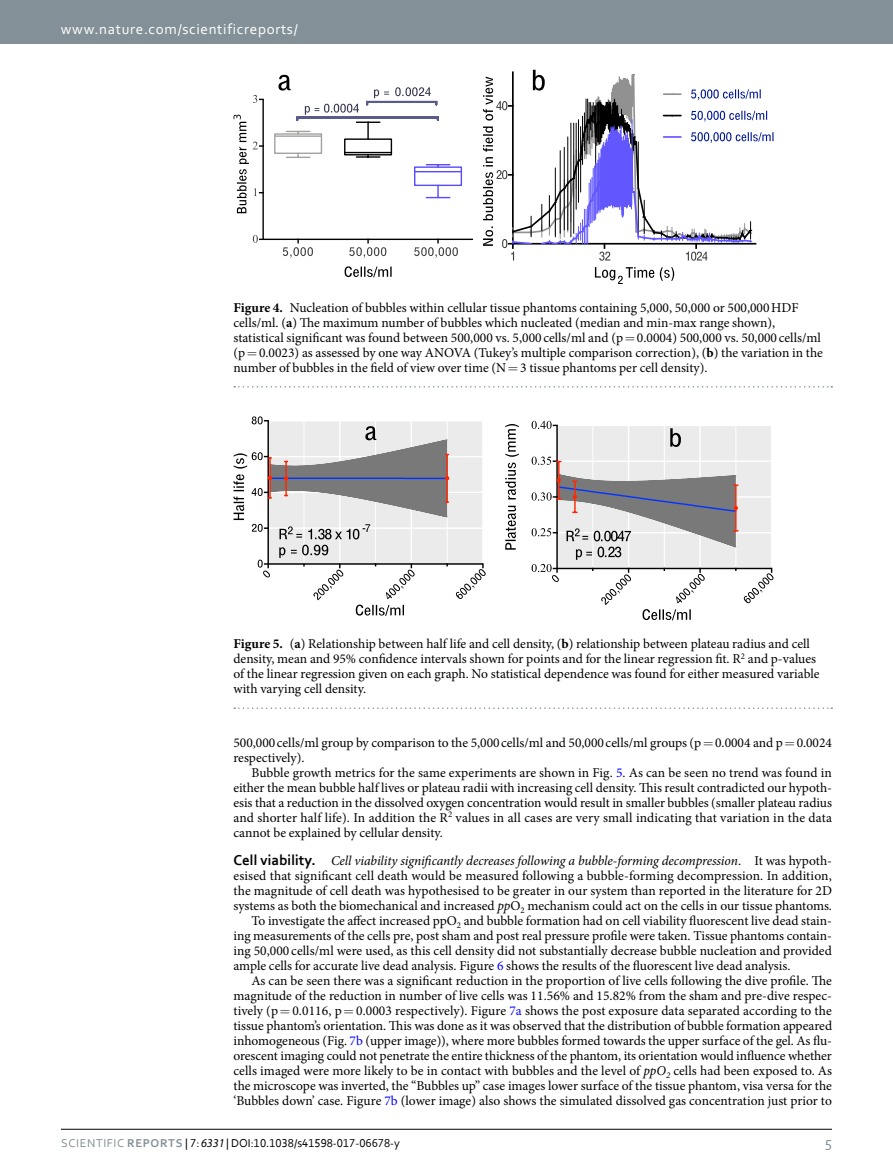
<style>
.page{position:relative;width:893px;height:1174px;background:#fff}
.page>*{position:absolute;margin:0;border:0;box-sizing:border-box;transform-origin:0 0}
.t1{font:15px "Corbel 2";letter-spacing:.045em;color:#fff}
.t2{font:15px "Corbel 2";color:#839097}
.t3{font:13.5px/15px "Minion Pro";color:#000}
.t4{font:italic 13.5px "Minion Pro";letter-spacing:-.01em;color:#000}
.t5{font:12px "Corbel";color:#000}
.s1{font-weight:700}
.s2{color:#00f}
.s3{font-family:"Corbel";font-weight:700;font-style:normal;font-size:15px}
.s4{font-style:normal}
.s5{font-style:italic}
.s6{font-family:"Corbel 2";color:#839097}
.s7{font-family:"Corbel Bold 2";color:#839097}
.s8{font-family:"Myriad Pro";font-style:italic}
</style>
<div class="page">
<div style="left:0;top:0;width:893px;height:43px;background:#839097"></div>
<hr style="left:61px;top:1129px;width:771px;height:1px;background:#000">
<svg style="left:595px;top:267px;width:79px;height:17px"></svg>
<hr style="left:263px;top:239px;width:210px;height:1px;background:#000">
<svg style="left:283px;top:240px;width:175px;height:18px"></svg>
<hr style="left:262px;top:99px;width:2px;height:140px;background:#000">
<svg style="left:253px;top:235px;width:10px;height:8px"></svg>
<svg style="left:253px;top:95px;width:10px;height:8px"></svg>
<div style="left:274px;top:133px;width:48px;height:21px;border:1px solid #a3a2a1"></div>
<hr style="left:275px;top:135px;width:46px;height:2px;background:#a3a2a1">
<svg style="left:286px;top:131px;width:24px;height:3px"></svg>
<svg style="left:286px;top:153px;width:24px;height:5px"></svg>
<div style="left:344px;top:138px;width:48px;height:17px;border:1px solid #000"></div>
<hr style="left:345px;top:152px;width:46px;height:1px;background:#000">
<svg style="left:356px;top:122px;width:24px;height:17px"></svg>
<hr style="left:356px;top:156px;width:24px;height:2px;background:#000">
<div style="left:414px;top:166px;width:48px;height:20px;border:1px solid #574aff"></div>
<hr style="left:415px;top:171px;width:46px;height:1px;background:#574aff">
<svg style="left:426px;top:164px;width:24px;height:3px"></svg>
<svg style="left:426px;top:185px;width:24px;height:13px"></svg>
<svg style="left:345px;top:266px;width:47px;height:11px"></svg>
<svg style="left:233px;top:115px;width:30px;height:98px"></svg>
<div style="left:296px;top:116px;width:143px;height:5px;border:2px solid #595b8b"></div>
<svg style="left:305px;top:104px;width:54px;height:11px"></svg>
<div style="left:366px;top:101px;width:71px;height:5px;border:2px solid #595b8b"></div>
<svg style="left:374px;top:87px;width:57px;height:11px"></svg>
<svg style="left:278px;top:75px;width:13px;height:16px"></svg>
<svg style="left:483px;top:70px;width:290px;height:191px"></svg>
<svg style="left:234px;top:386px;width:598px;height:1px"></svg>
<div style="left:268px;top:421px;width:215px;height:143px;background:#ebebeb"></div>
<hr style="left:482px;top:421px;width:2px;height:143px;background:#fff">
<hr style="left:269px;top:527px;width:213px;height:2px;background:#fff">
<hr style="left:269px;top:491px;width:213px;height:2px;background:#fff">
<hr style="left:269px;top:456px;width:213px;height:1px;background:#fff">
<hr style="left:268px;top:563px;width:215px;height:1px;background:#000">
<svg style="left:455px;top:564px;width:31px;height:35px"></svg>
<div style="left:557px;top:425px;width:215px;height:144px;background:#ebebeb"></div>
<hr style="left:592px;top:426px;width:1px;height:143px;background:#fff">
<hr style="left:664px;top:426px;width:1px;height:143px;background:#fff">
<hr style="left:735px;top:426px;width:1px;height:143px;background:#fff">
<hr style="left:628px;top:426px;width:1px;height:142px;background:#fff">
<hr style="left:699px;top:426px;width:2px;height:142px;background:#fff">
<hr style="left:771px;top:426px;width:1px;height:142px;background:#fff">
<hr style="left:558px;top:460px;width:213px;height:2px;background:#fff">
<hr style="left:558px;top:425px;width:213px;height:1px;background:#fff">
<hr style="left:556px;top:425px;width:2px;height:143px;background:#000">
<svg style="left:532px;top:421px;width:25px;height:8px"></svg>
<svg style="left:532px;top:456px;width:29px;height:9px"></svg>
<hr style="left:558px;top:461px;width:2px;height:38px;background:#ff2600">
<svg style="left:505px;top:424px;width:14px;height:125px"></svg>
<svg style="left:532px;top:474px;width:241px;height:146px"></svg>
<svg style="left:233px;top:416px;width:216px;height:200px"></svg>
<svg style="left:670px;top:428px;width:11px;height:19px"></svg>
<svg style="left:234px;top:707px;width:598px;height:2px"></svg>
<p class="t1" style="left:61px;top:19px;width:238px">www.nature.com/scientificreports/</p>
<p class="t3" style="left:233px;top:300px;width:591px"><span class="s1">Figure 4.</span> Nucleation of bubbles within cellular tissue phantoms containing 5,000, 50,000 or 500,000HDF cells/ml. (<span class="s1">a</span>) The maximum number of bubbles which nucleated (median and min-max range shown), statistical significant was found between 500,000 vs. 5,000 cells/ml and (p 0.0004) 500,000 vs. 50,000 cells/ml (p 0.0023) as assessed by one way ANOVA (Tukey’s multiple comparison correction), (<span class="s1">b</span>) the variation in the number of bubbles in the field of view over time (N 3 tissue phantoms per cell density).</p>
<p class="t3" style="left:233px;top:636px;width:588px"><span class="s1">Figure 5.</span> (<span class="s1">a</span>) Relationship between half life and cell density, (<span class="s1">b</span>) relationship between plateau radius and cell density, mean and 95% confidence intervals shown for points and for the linear regression fit. R<sup>2</sup> and p-values of the linear regression given on each graph. No statistical dependence was found for either measured variable with varying cell density.</p>
<p class="t3" style="left:233px;top:735px;width:600px">500,000 cells/ml group by comparison to the 5,000 cells/ml and 50,000 cells/ml groups (p 0.0004 and p 0.0024 respectively).</p>
<p class="t3" style="left:233px;top:765px;width:600px;text-align:justify;text-indent:18px">Bubble growth metrics for the same experiments are shown in Fig. <span class="s2">5</span>. As can be seen no trend was found in either the mean bubble half lives or plateau radii with increasing cell density. This result contradicted our hypoth&shy;esis that a reduction in the dissolved oxygen concentration would result in smaller bubbles (smaller plateau radius and shorter half life). In addition the R<sup>2</sup> values in all cases are very small indicating that variation in the data cannot be explained by cellular density.</p>
<p class="t4" style="left:233px;top:851px;width:600px"><span class="s3">Cell viability.</span> Cell viability significantly decreases following a bubble-forming decompression<span class="s4">. It was hypoth-</span></p>
<p class="t3" style="left:233px;top:868px;width:600px">esised that significant cell death would be measured following a bubble-forming decompression. In addition,</p>
<p class="t3" style="left:233px;top:883px;width:600px">the magnitude of cell death was hypothesised to be greater in our system than reported in the literature for 2D</p>
<p class="t3" style="left:233px;top:898px;width:600px">systems as both the biomechanical and increased <span class="s5">pp</span>O<sub>2</sub> mechanism could act on the cells in our tissue phantoms.</p>
<p class="t3" style="left:251px;top:913px;width:582px">To investigate the affect increased ppO<sub>2</sub> and bubble formation had on cell viability fluorescent live dead stain-</p>
<p class="t3" style="left:233px;top:928px;width:600px">ing measurements of the cells pre, post sham and post real pressure profile were taken. Tissue phantoms contain-</p>
<p class="t3" style="left:233px;top:943px;width:600px">ing 50,000 cells/ml were used, as this cell density did not substantially decrease bubble nucleation and provided</p>
<p class="t3" style="left:233px;top:958px;width:558px">ample cells for accurate live dead analysis. Figure <span class="s2">6</span> shows the results of the fluorescent live dead analysis.</p>
<p class="t3" style="left:251px;top:973px;width:582px">As can be seen there was a significant reduction in the proportion of live cells following the dive profile. The</p>
<p class="t3" style="left:233px;top:988px;width:600px">magnitude of the reduction in number of live cells was 11.56% and 15.82% from the sham and pre-dive respec-</p>
<p class="t3" style="left:233px;top:1003px;width:600px">tively (p 0.0116, p 0.0003 respectively). Figure <span class="s2">7a</span> shows the post exposure data separated according to the</p>
<p class="t3" style="left:233px;top:1018px;width:600px">tissue phantom’s orientation. This was done as it was observed that the distribution of bubble formation appeared</p>
<p class="t3" style="left:233px;top:1033px;width:600px">inhomogeneous (Fig. <span class="s2">7b</span> (upper image)), where more bubbles formed towards the upper surface of the gel. As flu-</p>
<p class="t3" style="left:233px;top:1048px;width:600px">orescent imaging could not penetrate the entire thickness of the phantom, its orientation would influence whether</p>
<p class="t3" style="left:233px;top:1063px;width:600px">cells imaged were more likely to be in contact with bubbles and the level of <span class="s5">ppO</span><sub>2</sub> cells had been exposed to. As</p>
<p class="t3" style="left:233px;top:1078px;width:600px">the microscope was inverted, the “Bubbles up” case images lower surface of the tissue phantom, visa versa for the</p>
<p class="t3" style="left:233px;top:1093px;width:600px">‘Bubbles down’ case. Figure <span class="s2">7b</span> (lower image) also shows the simulated dissolved gas concentration just prior to</p>
<p class="t5" style="left:61px;top:1135px;width:340px"><span class="s6">SCIEntIfIC</span> <span class="s7">REPORTS</span> | 7: <span class="s8">6331</span> | DOI:10.1038/s41598-017-06678-y</p>
<p class="t2" style="left:825px;top:1132px;width:9px">5</p>
</div>
